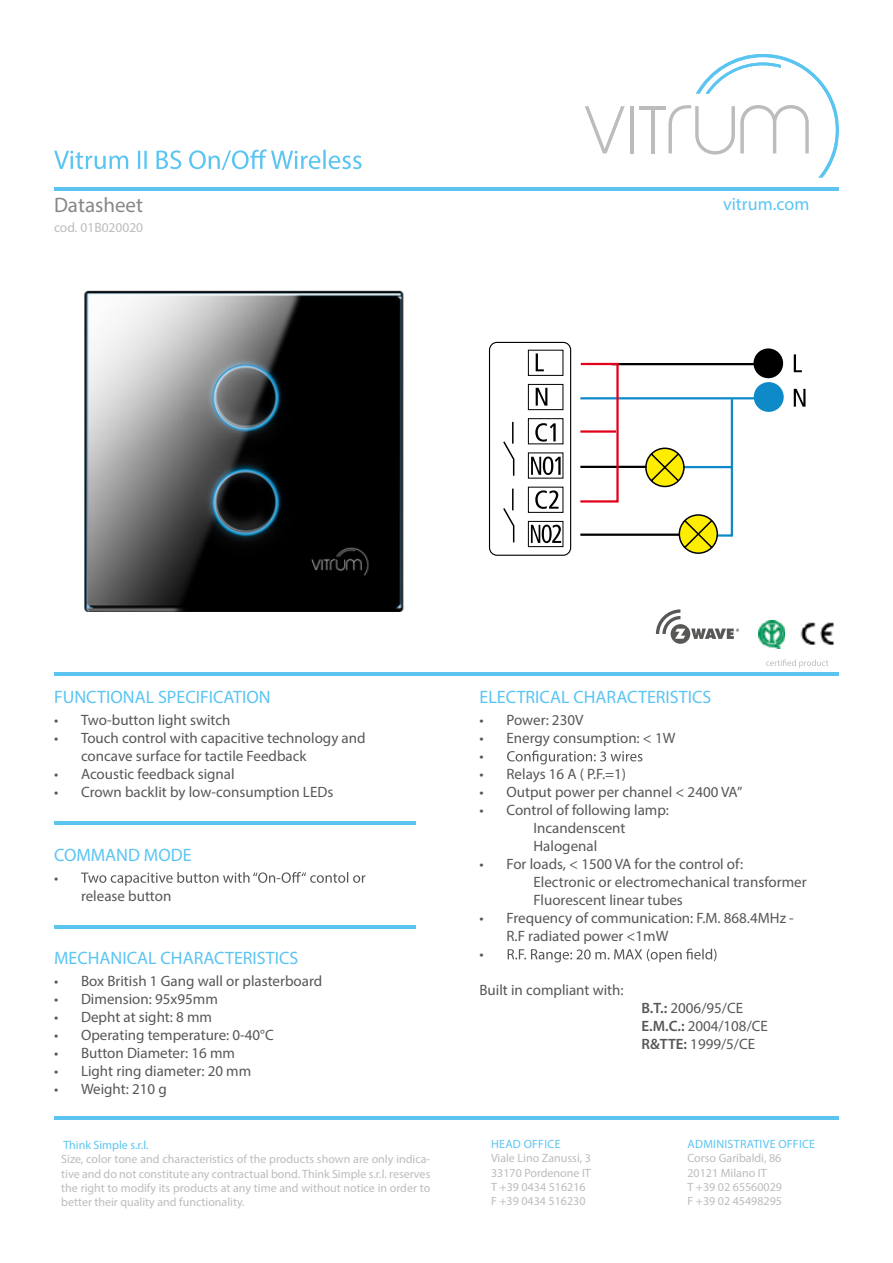
<style>
.page{position:relative;width:893px;height:1263px;background:#fff}
.page>*{position:absolute;margin:0;border:0;box-sizing:border-box;transform-origin:0 0}
.t1{font:21px "Myriad Pro";color:#878787}
.t2{font:18px "Myriad Pro";color:#5bc5f2}
.t3{font:15px/18px "Myriad Pro";color:#575756}
.t4{font:13.5px "Myriad Pro";color:#bcbcbc}
.t5{font:12px/14.4px "Myriad Pro";color:#bcbcbc}
.t6{font:12px "Myriad Pro";letter-spacing:.02em;color:#5bc5f2}
.t7{font:12px "Myriad Pro";color:#5cc5ef}
.s1{font-weight:600}
</style>
<div class="page">
<hr style="left:54px;top:673px;width:785px;height:3px;background:#5cc5ef">
<hr style="left:54px;top:1116px;width:785px;height:3px;background:#5cc5ef">
<hr style="left:639px;top:106px;width:27px;height:4px;background:#bcbcbc">
<svg style="left:585px;top:106px;width:40px;height:47px"></svg>
<hr style="left:630px;top:106px;width:3px;height:47px;background:#bcbcbc">
<hr style="left:651px;top:106px;width:3px;height:47px;background:#bcbcbc">
<svg style="left:668px;top:54px;width:171px;height:123px"></svg>
<hr style="left:54px;top:187px;width:785px;height:3px;background:#5cc5ef">
<img style="left:800px;top:622px;width:33px;height:23px">
<img style="left:758px;top:620px;width:27px;height:29px">
<svg style="left:656px;top:609px;width:83px;height:35px"></svg>
<svg style="left:766px;top:659px;width:63px;height:9px"></svg>
<svg style="left:54px;top:149px;width:308px;height:21px"></svg>
<svg style="left:81px;top:872px;width:284px;height:14px"></svg>
<svg style="left:507px;top:750px;width:135px;height:14px"></svg>
<svg style="left:508px;top:948px;width:208px;height:14px"></svg>
<hr style="left:54px;top:822px;width:361px;height:3px;background:#5cc5ef">
<hr style="left:54px;top:925px;width:361px;height:3px;background:#5cc5ef">
<hr style="left:612px;top:363px;width:157px;height:2px;background:#000">
<div style="left:489px;top:342px;width:82px;height:214px;border:1px solid #000;border-radius:7px"></div>
<svg style="left:528px;top:350px;width:35px;height:197px"></svg>
<svg style="left:794px;top:354px;width:8px;height:18px"></svg>
<svg style="left:794px;top:389px;width:11px;height:18px"></svg>
<hr style="left:580px;top:466px;width:73px;height:2px;background:#000">
<hr style="left:580px;top:430px;width:36px;height:3px;background:#e3001a">
<div style="left:754px;top:382px;width:30px;height:30px;background:#0d8ac7;border-radius:50%"></div>
<div style="left:753px;top:348px;width:30px;height:30px;background:#000;border-radius:50%"></div>
<hr style="left:580px;top:397px;width:183px;height:2px;background:#0d8ac7">
<div style="left:579px;top:363px;width:40px;height:140px;border:2px solid #e3001a"></div>
<hr style="left:580px;top:534px;width:119px;height:2px;background:#000">
<svg style="left:503px;top:441px;width:12px;height:35px"></svg>
<hr style="left:512px;top:422px;width:2px;height:22px;background:#000">
<svg style="left:503px;top:508px;width:12px;height:35px"></svg>
<hr style="left:512px;top:489px;width:2px;height:21px;background:#000">
<svg style="left:644px;top:397px;width:90px;height:157px"></svg>
<img style="left:84px;top:290px;width:320px;height:321px">
<h1 class="t1" style="left:54px;top:192px;width:91px">Datasheet</h1>
<p class="t2" style="left:723px;top:193px;width:88px">vitrum.com</p>
<p class="t4" style="left:54px;top:219px;width:91px">cod. 01B020020</p>
<p class="t2" style="left:54px;top:686px;width:218px">FUNCTIONAL SPECIFICATION</p>
<p class="t3" style="left:54px;top:711px;width:178px">• Two-button light switch</p>
<p class="t3" style="left:81px;top:729px;width:286px;text-indent:-27px">• Touch control with capacitive technology and concave surface for tactile Feedback</p>
<p class="t3" style="left:54px;top:765px;width:182px">• Acoustic feedback signal</p>
<p class="t3" style="left:54px;top:783px;width:281px">• Crown backlit by low-consumption LEDs</p>
<p class="t2" style="left:54px;top:844px;width:139px">COMMAND MODE</p>
<p class="t3" style="left:54px;top:868px;width:6px">•</p>
<p class="t3" style="left:81px;top:886px;width:92px">release button</p>
<p class="t2" style="left:54px;top:946px;width:246px">MECHANICAL CHARACTERISTICS</p>
<p class="t3" style="left:54px;top:971px;width:270px">• Box British 1 Gang wall or plasterboard</p>
<p class="t3" style="left:54px;top:989px;width:165px">• Dimension: 95x95mm</p>
<p class="t3" style="left:54px;top:1007px;width:160px">• Depht at sight: 8 mm</p>
<p class="t3" style="left:54px;top:1025px;width:221px">• Operating temperature: 0-40°C</p>
<p class="t3" style="left:54px;top:1043px;width:183px">• Button Diameter: 16 mm</p>
<p class="t3" style="left:54px;top:1061px;width:199px">• Light ring diameter: 20 mm</p>
<p class="t3" style="left:54px;top:1079px;width:114px">• Weight: 210 g</p>
<p class="t7" style="left:63px;top:1137px;width:87px">Think Simple s.r.l.</p>
<p class="t5" style="left:61px;top:1152px;width:371px;text-align:justify">Size, color tone and characteristics of the products shown are only indica&shy;tive and do not constitute any contractual bond. Think Simple s.r.l. reserves the right to modify its products at any time and without notice in order to better their quality and functionality.</p>
<p class="t2" style="left:479px;top:686px;width:233px">ELECTRICAL CHARACTERISTICS</p>
<p class="t3" style="left:479px;top:711px;width:105px">• Power: 230V</p>
<p class="t3" style="left:479px;top:729px;width:197px">• Energy consumption: &lt; 1W •</p>
<p class="t3" style="left:479px;top:765px;width:148px">• Relays 16 A ( P.F.=1)</p>
<p class="t3" style="left:479px;top:783px;width:264px">• Output power per channel &lt; 2400 VA”</p>
<p class="t3" style="left:533px;top:801px;width:137px;text-indent:-54px">• Control of following lamp:<br>Incandenscent<br>Halogenal</p>
<p class="t3" style="left:533px;top:855px;width:275px;text-indent:-54px">• For loads, &lt; 1500 VA for the control of:<br>Electronic or electromechanical transformer<br>Fluorescent linear tubes</p>
<p class="t3" style="left:479px;top:909px;width:316px">• Frequency of communication: F.M. 868.4MHz -</p>
<p class="t3" style="left:506px;top:927px;width:163px">R.F radiated power &lt;1mW</p>
<p class="t3" style="left:479px;top:945px;width:6px">•</p>
<p class="t3" style="left:479px;top:981px;width:146px">Built in compliant with:</p>
<p class="t3" style="left:641px;top:999px;width:128px"><span class="s1">B.T.:</span> 2006/95/CE<br><span class="s1">E.M.C.:</span> 2004/108/CE<br><span class="s1">R&amp;TTE:</span> 1999/5/CE</p>
<p class="t6" style="left:491px;top:1136px;width:71px">HEAD OFFICE</p>
<p class="t5" style="left:491px;top:1151px;width:101px">Viale Lino Zanussi, 3<br>33170 Pordenone IT<br>T +39 0434 516216<br>F +39 0434 516230</p>
<p class="t6" style="left:688px;top:1136px;width:129px">ADMINISTRATIVE OFFICE</p>
<p class="t5" style="left:687px;top:1151px;width:96px">Corso Garibaldi, 86<br>20121 Milano IT<br>T +39 02 65560029<br>F +39 02 45498295</p>
</div>
